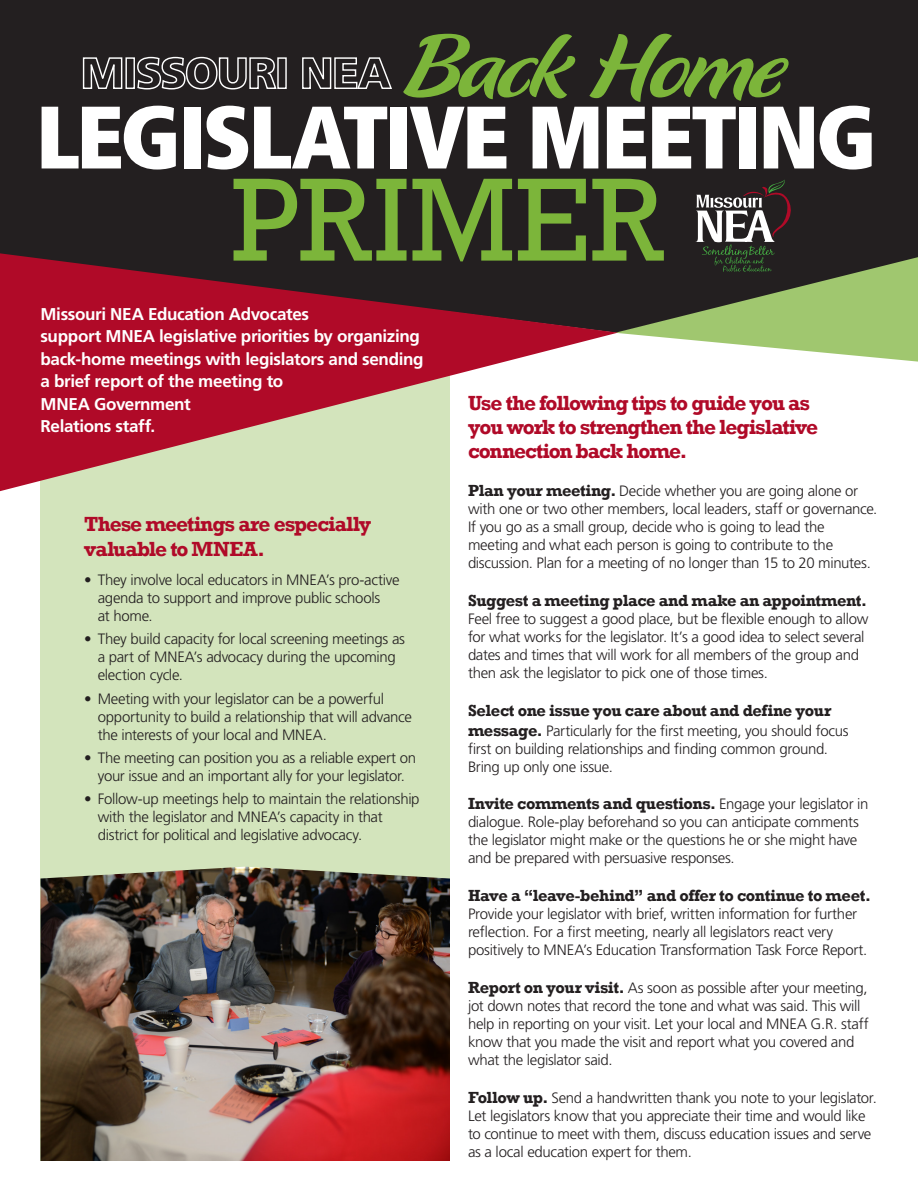
<style>
.page{position:relative;width:918px;height:1188px;background:#fff}
.page>*{position:absolute;margin:0;border:0;box-sizing:border-box;transform-origin:0 0}
.t1{font:120.45px "Rockwell";letter-spacing:-.005em;color:#7cb53a}
.t2{font:92.55px "Flavour";letter-spacing:-.04em;color:#7cb53a}
.t3{font:900 condensed 88.5px "Frutiger";letter-spacing:-.035em;color:#fff}
.t4{font:700 21px/24px "Rockwell";letter-spacing:-.05em;color:#b00a28}
.text{font:700 17.1px/22.5px "Frutiger";letter-spacing:-.02em;color:#fff}
.text-2{font:700 16.5px "Rockwell";letter-spacing:-.025em;color:#231f20}
.text-3{font:300 15px/18px "Frutiger";letter-spacing:-.02em;color:#231f20}
.text_bulleted{font:300 15px/18px "Frutiger";letter-spacing:-.02em;color:#231f20}
.s1{font-family:"Rockwell";font-weight:700;font-size:16.5px}
.s2{font-family:"Frutiger";font-weight:300;font-size:15px}
</style>
<div class="page">
<div style="left:40px;top:339px;width:410px;height:822px;background:#d3e4bc"></div>
<div style="left:0;top:0;width:918px;height:253px;background:#231f20"></div>
<svg style="left:0;top:253px;width:614px;height:238px;fill:#b00b28"></svg>
<svg style="left:82px;top:57px;width:41px;height:33px"></svg>
<div style="left:125px;top:57px;width:10px;height:32px;border:1px solid #fff"></div>
<svg style="left:136px;top:56px;width:142px;height:34px;background:#535051"></svg>
<div style="left:277px;top:57px;width:10px;height:32px;border:1px solid #fff"></div>
<svg style="left:301px;top:57px;width:92px;height:33px;background:#555253"></svg>
<img style="left:40px;top:867px;width:410px;height:294px">
<svg style="left:614px;top:179px;width:304px;height:183px;background:#5f684f"></svg>
<p class="t2" style="left:402px;top:13px;width:384px">Back Home</p>
<p class="t3" style="left:36px;top:84px;width:842px">LEGISLATIVE MEETING</p>
<p class="t1" style="left:231px;top:151px;width:434px">PRIMER</p>
<p class="text" style="left:40px;top:303px;width:385px">Missouri NEA Education Advocates<br>support MNEA legislative priorities by organizing back-home meetings with legislators and sending a brief report of the meeting to<br>MNEA Government<br>Relations staff.</p>
<p class="t4" style="left:84px;top:511px;width:289px;line-height:25.2px">These meetings are especially valuable to MNEA.</p>
<p class="text_bulleted" style="left:98px;top:571px;width:303px;text-indent:-14px">• They involve local educators in MNEA’s pro-active agenda to support and improve public schools<br>at home.</p>
<p class="text_bulleted" style="left:98px;top:630px;width:309px;text-indent:-14px">• They build capacity for local screening meetings as a part of MNEA’s advocacy during the upcoming election cycle.</p>
<p class="text_bulleted" style="left:98px;top:690px;width:316px;text-indent:-14px">• Meeting with your legislator can be a powerful opportunity to build a relationship that will advance the interests of your local and MNEA.</p>
<p class="text_bulleted" style="left:84px;top:749px;width:334px;text-align:center">• The meeting can position you as a reliable expert on your issue and an important ally for your legislator.</p>
<p class="text_bulleted" style="left:98px;top:790px;width:323px;text-indent:-14px">• Follow-up meetings help to maintain the relationship with the legislator and MNEA’s capacity in that district for political and legislative advocacy.</p>
<p class="t4" style="left:468px;top:391px;width:352px">Use the following tips to guide you as you work to strengthen the legislative connection back home.</p>
<p class="text-3" style="left:468px;top:482px;width:411px"><span class="s1">Plan your meeting.</span> Decide whether you are going alone or with one or two other members, local leaders, staff or governance.<br>If you go as a small group, decide who is going to lead the meeting and what each person is going to contribute to the discussion. Plan for a meeting of no longer than 15 to 20 minutes.</p>
<p class="text-2" style="left:468px;top:590px;width:401px">Suggest a meeting place and make an appointment.</p>
<p class="text-3" style="left:468px;top:610px;width:402px">Feel free to suggest a good place, but be flexible enough to allow for what works for the legislator. It’s a good idea to select several dates and times that will work for all members of the group and then ask the legislator to pick one of those times.</p>
<p class="text-2" style="left:468px;top:700px;width:365px">Select one issue you care about and define your</p>
<p class="text-3" style="left:468px;top:722px;width:382px"><span class="s1">message.</span> Particularly for the first meeting, you should focus first on building relationships and finding common ground.<br>Bring up only one issue.</p>
<p class="text-2" style="left:468px;top:794px;width:402px">Invite comments and questions. <span class="s2">Engage your legislator in</span></p>
<p class="text-3" style="left:468px;top:813px;width:392px;text-align:justify">dialogue. Role-play beforehand so you can anticipate comments the legislator might make or the questions he or she might have and be prepared with persuasive responses.</p>
<p class="text-2" style="left:468px;top:886px;width:404px">Have a “leave-behind” and offer to continue to meet.</p>
<p class="text-3" style="left:468px;top:905px;width:401px">Provide your legislator with brief, written information for further reflection. For a first meeting, nearly all legislators react very positively to MNEA’s Education Transformation Task Force Report.</p>
<p class="text-3" style="left:468px;top:979px;width:402px"><span class="s1">Report on your visit.</span> As soon as possible after your meeting, jot down notes that record the tone and what was said. This will help in reporting on your visit. Let your local and MNEA G.R. staff know that you made the visit and report what you covered and what the legislator said.</p>
<p class="text-3" style="left:468px;top:1089px;width:410px"><span class="s1">Follow up.</span> Send a handwritten thank you note to your legislator.<br>Let legislators know that you appreciate their time and would like to continue to meet with them, discuss education issues and serve as a local education expert for them.</p>
</div>
